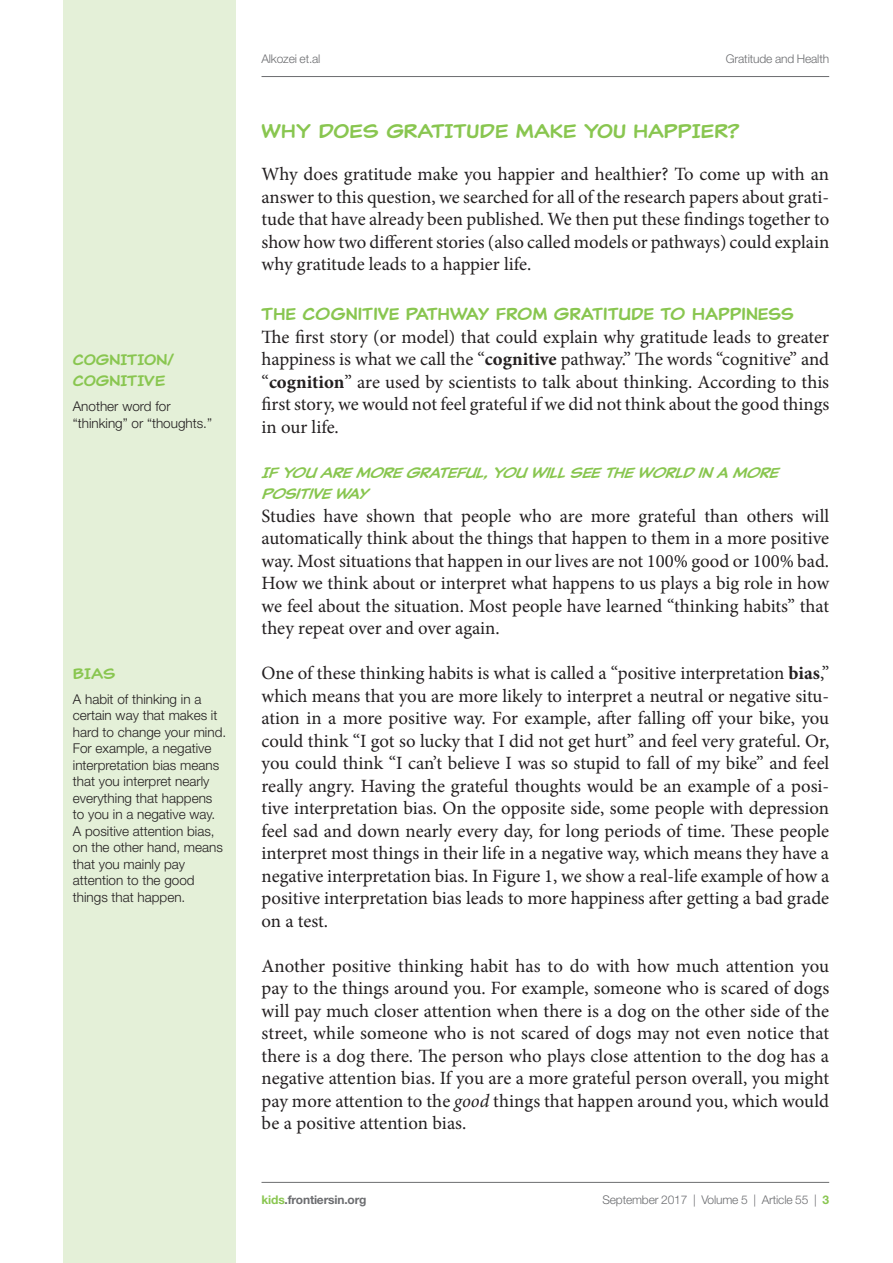
<style>
.page{position:relative;width:893px;height:1263px;background:#fff}
.page>*{position:absolute;margin:0;border:0;box-sizing:border-box;transform-origin:0 0}
.t1{font:19.5px "Classic Comic";color:#89c650}
.t2{font:18.75px/22.5px "Minion Pro";color:#231f20;text-align:justify}
.t3{font:17.25px "Classic Comic";color:#89c650}
.t4{font:italic 15px/21px "Classic Comic";letter-spacing:-.02em;color:#89c650}
.t5{font:15px "Classic Comic";color:#89c650}
.t6{font:300 13.5px/16.5px "Helvetica Neue LT Std";color:#231f20}
.t7{font:300 12px "Helvetica Neue LT Std";letter-spacing:-.015em;color:#6c6d70}
.t8{font:700 12px "Helvetica Neue LT Std";letter-spacing:-.015em;color:#6c6d70}
.s1{font-weight:700}
.s2{color:#202020}
.s3{font-style:italic}
.s4{color:#89c650}
.s5{font-weight:700;color:#89c650}
</style>
<div class="page">
<div style="left:64px;top:0;width:172px;height:1263px;background:#e4f0d8"></div>
<hr style="left:261px;top:76px;width:568px;height:1px;background:#6c6d70">
<hr style="left:261px;top:1182px;width:568px;height:1px;background:#6c6d70">
<p class="t5" style="left:73px;top:350px;width:35px">COGNI</p>
<p class="t5" style="left:127px;top:350px;width:48px">TION/</p>
<p class="t5" style="left:73px;top:371px;width:35px">COGNI</p>
<p class="t5" style="left:127px;top:371px;width:40px">TIVE</p>
<p class="t6" style="left:73px;top:398px;width:141px">Another word for “thinking” or “thoughts.”</p>
<p class="t5" style="left:73px;top:664px;width:44px">BIAS</p>
<p class="t6" style="left:73px;top:690px;width:155px">A habit of thinking in a certain way that makes it hard to change your mind.<br>For example, a negative interpretation bias means that you interpret nearly everything that happens to you in a negative way.<br>A positive attention bias, on the other hand, means that you mainly pay attention to the good things that happen.</p>
<p class="t7" style="left:261px;top:51px;width:61px">Alkozei et.al</p>
<p class="t7" style="left:726px;top:51px;width:105px">Gratitude and Health</p>
<p class="t1" style="left:262px;top:119px;width:73px">WHY DOES</p>
<p class="t1" style="left:386px;top:119px;width:82px">GRATITUDE</p>
<p class="t1" style="left:516px;top:119px;width:34px">MAKE</p>
<p class="t1" style="left:584px;top:119px;width:15px">YOU</p>
<p class="t1" style="left:633px;top:119px;width:108px">HAPPIER?</p>
<p class="t2" style="left:262px;top:163px;width:569px">Why does gratitude make you happier and healthier? To come up with an answer to this question, we searched for all of the research papers about grati&shy;tude that have already been published. We then put these findings together to show how two different stories (also called models or pathways) could explain why gratitude leads to a happier life.</p>
<p class="t3" style="left:262px;top:303px;width:534px">THE COGNITIVE PATHWAY FROM GRATITUDE TO HAPPINESS</p>
<p class="t2" style="left:262px;top:326px;width:569px">The first story (or model) that could explain why gratitude leads to greater happiness is what we call the “<span class="s1">cognitive</span> pathway.” The words “cognitive” and “<span class="s1">cognition</span>” are used by scientists to talk about thinking. According to this first story, we would not feel grateful if we did not think about the good things in our life.</p>
<p class="t4" style="left:262px;top:462px;width:518px">IF YOU ARE MORE GRATEFUL, YOU WILL SEE THE WORLD IN A MORE<br>POSITIVE WAY</p>
<p class="t2" style="left:262px;top:504px;width:569px">Studies have shown that people who are more grateful than others will automatically think about the things that happen to them in a more positive way. Most situations that happen in our lives are not 100% good or 100% bad.<br>How we think about or interpret what happens to us plays a big role in how we feel about the situation. Most people have learned “thinking habits” that they repeat over and over again.</p>
<p class="t2" style="left:262px;top:662px;width:569px">One of these thinking habits is what is called a “positive interpretation <span class="s1">bias</span>,” which means that you are more likely to interpret a neutral or negative situ&shy;ation in a more positive way. For example, after falling off your bike, you could think “I got so lucky that I did not get hurt” and feel very grateful. Or, you could think “I can’t believe I was so stupid to fall of my bike” and feel really angry. Having the grateful thoughts would be an example of a posi&shy;tive interpretation bias. On the opposite side, some people with depression feel sad and down nearly every day, for long periods of time. These people interpret most things in their life in a negative way, which means they have a negative interpretation bias. In Figure 1, we show a real-life example of how a positive interpretation bias leads to more happiness after getting a bad grade on a test.</p>
<p class="t2" style="left:262px;top:954px;width:569px">Another positive thinking habit has to do with how much at<span class="s2">ten</span>tion you pay to the things around you. For example, someone who is scared of dogs will pay much closer at<span class="s2">ten</span>tion when there is a dog on the other side of the street, while someone who is not scared of dogs may not even notice that there is a dog there. The person who plays close at<span class="s2">ten</span>tion to the dog has a negative at<span class="s2">ten</span>tion bias. If you are a more grateful person overall, you might pay more at<span class="s2">ten</span>tion to the <span class="s3">good</span> things that happen around you, which would be a positive at<span class="s2">ten</span>tion bias.</p>
<p class="t8" style="left:261px;top:1192px;width:107px"><span class="s4">kids</span>.frontiersin.org</p>
<p class="t7" style="left:602px;top:1192px;width:228px">September 2017 | Volume 5 | Article 55 | <span class="s5">3</span></p>
</div>
